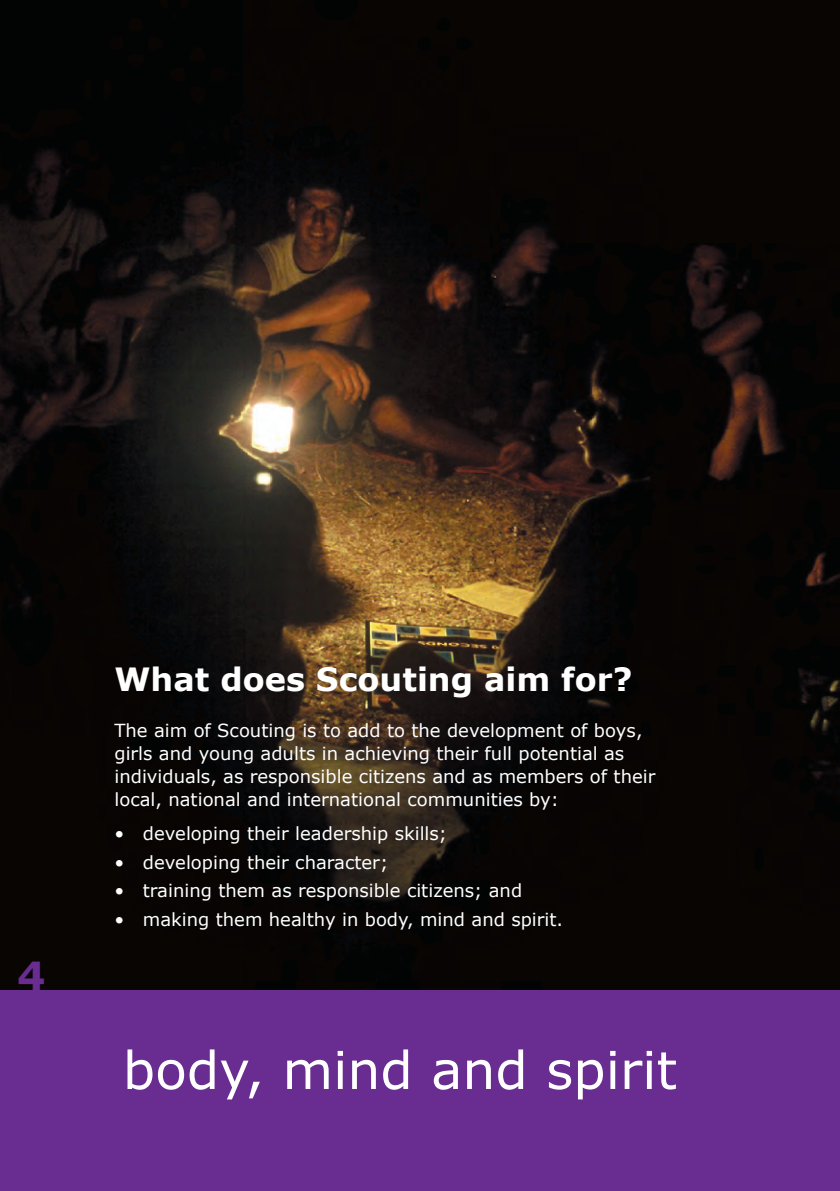
<style>
.page{position:relative;width:840px;height:1191px;background:#fff}
.page>*{position:absolute;margin:0;border:0;box-sizing:border-box;transform-origin:0 0}
.Big_white_text{font:52px "Verdana";color:#fff}
.Head_3a{font:700 40px "Verdana";color:#692c91}
.Head_3{font:700 32px "Verdana";color:#fff}
.Body_text_9{font:18px/23px "Verdana";color:#fff}
.Body_hang_1{font:18px "Verdana";color:#fff}
.Body_hang_1_last{font:18px "Verdana";color:#fff}
</style>
<div class="page">
<img style="left:0;top:0;width:839px;height:990px">
<div style="left:0;top:990px;width:839px;height:201px;background:#692c91"></div>
<p class="Head_3a" style="left:17px;top:947px;width:30px">4</p>
<p class="Head_3" style="left:114px;top:656px;width:519px">What does Scouting aim for?</p>
<p class="Body_text_9" style="left:114px;top:718px;width:542px">The aim of Scouting is to add to the development of boys, girls and young adults in achieving their full potential as individuals, as responsible citizens and as members of their local, national and international communities by:</p>
<p class="Body_hang_1" style="left:114px;top:821px;width:334px">• developing their leadership skills;</p>
<p class="Body_hang_1" style="left:114px;top:849px;width:275px">• developing their character;</p>
<p class="Body_hang_1" style="left:114px;top:878px;width:409px">• training them as responsible citizens; and</p>
<p class="Body_hang_1_last" style="left:114px;top:907px;width:450px">• making them healthy in body, mind and spirit.</p>
<p class="Big_white_text" style="left:123px;top:1034px;width:555px">body, mind and spirit</p>
</div>
